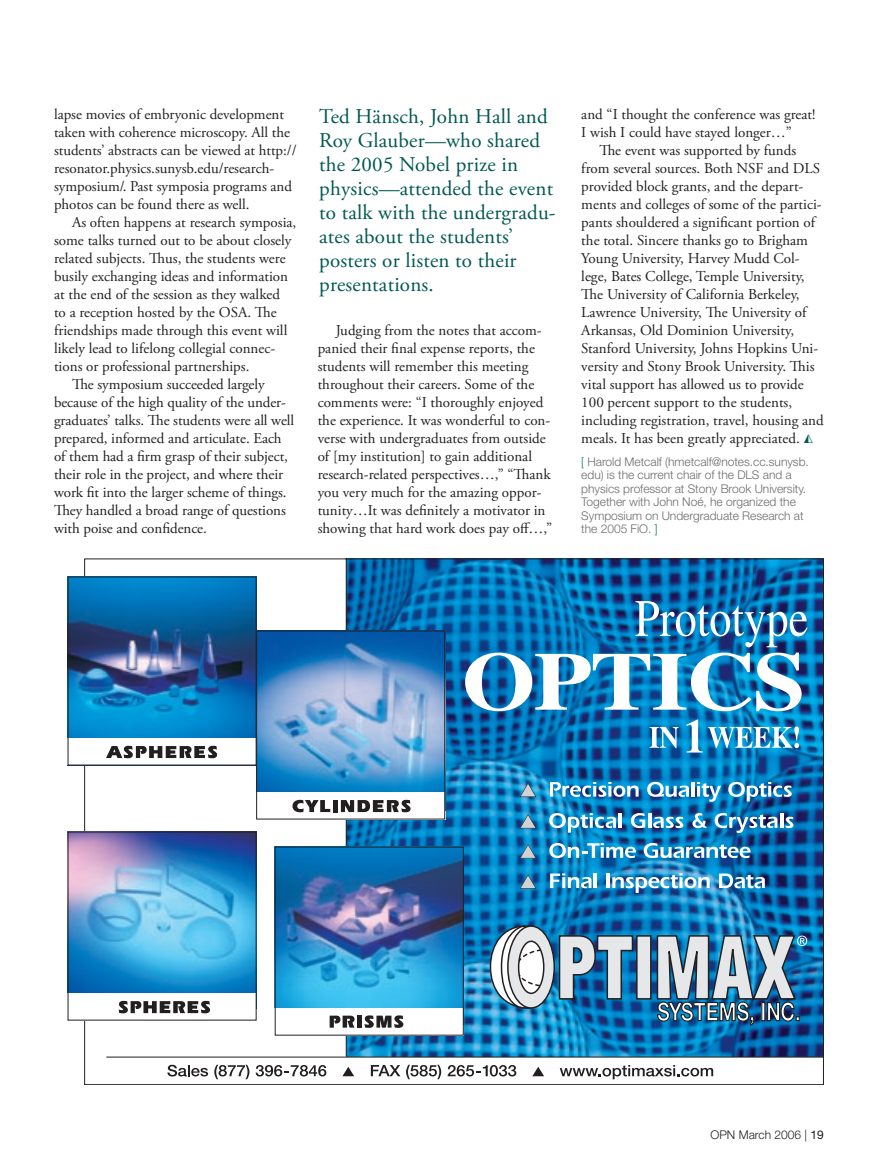
<style>
.page{position:relative;width:878px;height:1175px;background:#fff}
.page>*{position:absolute;margin:0;border:0;box-sizing:border-box;transform-origin:0 0}
.t1{font:21px/24px "Adobe Garamond Pro";letter-spacing:.01em;color:#005953}
.t2{font:15px/18px "Adobe Garamond Pro";color:#231f20}
.t3{font:300 12px/13.5px "Helvetica Neue";letter-spacing:-.005em;color:#6c6d70}
.t4{font:300 12px "Helvetica Neue";color:#231f20}
.s1{color:#167d7a}
.s2{font-weight:400}
</style>
<div class="page">
<svg style="left:84px;top:558px;width:740px;height:526px"></svg>
<img style="left:70px;top:578px;width:185px;height:160px">
<div style="left:68px;top:738px;width:188px;height:26px;background:#fff"></div>
<svg style="left:106px;top:745px;width:111px;height:13px"></svg>
<img style="left:258px;top:632px;width:185px;height:160px">
<div style="left:256px;top:792px;width:188px;height:26px;background:#fff"></div>
<svg style="left:292px;top:799px;width:38px;height:13px"></svg>
<hr style="left:333px;top:800px;width:4px;height:12px;background:#231f20">
<svg style="left:341px;top:799px;width:69px;height:13px"></svg>
<div style="left:256px;top:630px;width:189px;height:189px;border:1px solid #231f20"></div>
<img style="left:70px;top:833px;width:185px;height:160px">
<div style="left:68px;top:993px;width:188px;height:26px;background:#fff"></div>
<div style="left:68px;top:831px;width:189px;height:189px;border:1px solid #231f20"></div>
<img style="left:105px;top:846px;width:719px;height:212px">
<svg style="left:167px;top:1064px;width:41px;height:12px"></svg>
<svg style="left:214px;top:1064px;width:35px;height:15px"></svg>
<svg style="left:256px;top:1065px;width:70px;height:11px"></svg>
<svg style="left:342px;top:1066px;width:12px;height:10px"></svg>
<svg style="left:371px;top:1065px;width:29px;height:11px"></svg>
<svg style="left:406px;top:1064px;width:35px;height:15px"></svg>
<svg style="left:447px;top:1065px;width:69px;height:11px"></svg>
<svg style="left:532px;top:1066px;width:12px;height:10px"></svg>
<svg style="left:559px;top:1065px;width:154px;height:14px"></svg>
<svg style="left:465px;top:601px;width:342px;height:110px"></svg>
<svg style="left:649px;top:727px;width:29px;height:21px"></svg>
<svg style="left:686px;top:719px;width:16px;height:33px"></svg>
<svg style="left:708px;top:726px;width:91px;height:22px"></svg>
<svg style="left:520px;top:782px;width:16px;height:15px"></svg>
<svg style="left:520px;top:814px;width:16px;height:14px"></svg>
<svg style="left:520px;top:844px;width:16px;height:14px"></svg>
<svg style="left:520px;top:874px;width:16px;height:14px"></svg>
<svg style="left:549px;top:843px;width:87px;height:15px"></svg>
<svg style="left:643px;top:843px;width:107px;height:15px"></svg>
<svg style="left:550px;top:873px;width:41px;height:15px"></svg>
<hr style="left:594px;top:873px;width:3px;height:15px;background:#fff">
<hr style="left:606px;top:873px;width:3px;height:15px;background:#fff">
<svg style="left:612px;top:873px;width:97px;height:20px"></svg>
<svg style="left:719px;top:873px;width:45px;height:15px"></svg>
<svg style="left:550px;top:782px;width:88px;height:15px"></svg>
<svg style="left:647px;top:782px;width:42px;height:15px"></svg>
<hr style="left:691px;top:782px;width:3px;height:14px;background:#fff">
<svg style="left:697px;top:782px;width:24px;height:19px"></svg>
<svg style="left:728px;top:782px;width:63px;height:19px"></svg>
<div style="left:636px;top:936px;width:14px;height:62px;background:#e6e7e9"></div>
<div style="left:636px;top:935px;width:15px;height:64px;border:2px solid #231f20"></div>
<svg style="left:656px;top:930px;width:151px;height:96px"></svg>
<svg style="left:489px;top:924px;width:145px;height:86px"></svg>
<svg style="left:549px;top:813px;width:67px;height:19px"></svg>
<hr style="left:618px;top:813px;width:3px;height:14px;background:#fff">
<svg style="left:631px;top:813px;width:14px;height:15px"></svg>
<hr style="left:648px;top:813px;width:3px;height:14px;background:#fff">
<svg style="left:653px;top:816px;width:30px;height:12px"></svg>
<svg style="left:692px;top:813px;width:15px;height:15px"></svg>
<svg style="left:714px;top:813px;width:63px;height:20px"></svg>
<hr style="left:780px;top:813px;width:3px;height:14px;background:#fff">
<svg style="left:785px;top:816px;width:8px;height:12px"></svg>
<p class="t2" style="left:54px;top:106px;width:244px">lapse movies of embryonic development taken with coherence microscopy. All the students’ abstracts can be viewed at http:// resonator.physics.sunysb.edu/research&shy;symposium/. Past symposia programs and photos can be found there as well.</p>
<p class="t2" style="left:72px;top:214px;width:226px">As often happens at research symposia,</p>
<p class="t2" style="left:54px;top:232px;width:239px">some talks turned out to be about closely</p>
<p class="t2" style="left:54px;top:250px;width:233px">related subjects. Thus, the students were</p>
<p class="t2" style="left:54px;top:268px;width:235px">busily exchanging ideas and information</p>
<p class="t2" style="left:54px;top:286px;width:228px">at the end of the session as they walked</p>
<p class="t2" style="left:54px;top:304px;width:224px">to a reception hosted by the OSA. The</p>
<p class="t2" style="left:54px;top:322px;width:235px">friendships made through this event will</p>
<p class="t2" style="left:54px;top:340px;width:223px">likely lead to lifelong collegial connec-</p>
<p class="t2" style="left:54px;top:358px;width:197px">tions or professional partnerships.</p>
<p class="t2" style="left:72px;top:376px;width:194px">The symposium succeeded largely</p>
<p class="t2" style="left:54px;top:394px;width:233px">because of the high quality of the under-</p>
<p class="t2" style="left:54px;top:412px;width:242px">graduates’ talks. The students were all well</p>
<p class="t2" style="left:54px;top:430px;width:229px">prepared, informed and articulate. Each</p>
<p class="t2" style="left:54px;top:448px;width:235px">of them had a firm grasp of their subject,</p>
<p class="t2" style="left:54px;top:466px;width:230px">their role in the project, and where their</p>
<p class="t2" style="left:54px;top:484px;width:234px">work fit into the larger scheme of things.</p>
<p class="t2" style="left:54px;top:502px;width:233px">They handled a broad range of questions</p>
<p class="t2" style="left:54px;top:520px;width:154px">with poise and confidence.</p>
<h1 class="t1" style="left:319px;top:105px;width:238px">Ted Hänsch, John Hall and<br>Roy Glauber—who shared the 2005 Nobel prize in physics—attended the event to talk with the undergradu&shy;ates about the students’ posters or listen to their presentations.</h1>
<p class="t2" style="left:317px;top:322px;width:236px;text-indent:18px">Judging from the notes that accom&shy;panied their final expense reports, the students will remember this meeting throughout their careers. Some of the comments were: “I thoroughly enjoyed the experience. It was wonderful to con&shy;verse with undergraduates from outside of [my institution] to gain additional research-related perspectives…,” “Thank you very much for the amazing oppor&shy;tunity…It was definitely a motivator in showing that hard work does pay off…,”</p>
<p class="t2" style="left:581px;top:106px;width:236px">and “I thought the conference was great!<br>I wish I could have stayed longer…”</p>
<p class="t2" style="left:581px;top:142px;width:244px;text-indent:18px">The event was supported by funds from several sources. Both NSF and DLS provided block grants, and the depart&shy;ments and colleges of some of the partici&shy;pants shouldered a significant portion of the total. Sincere thanks go to Brigham Young University, Harvey Mudd Col&shy;lege, Bates College, Temple University, The University of California Berkeley, Lawrence University, The University of Arkansas, Old Dominion University, Stanford University, Johns Hopkins Uni&shy;versity and Stony Brook University. This vital support has allowed us to provide 100 percent support to the students, including registration, travel, housing and meals. It has been greatly appreciated.</p>
<p class="t3" style="left:581px;top:454px;width:229px"><span class="s1">[</span> Harold Metcalf (hmetcalf@notes.cc.sunysb. edu) is the current chair of the DLS and a physics professor at Stony Brook University.<br>Together with John Noé, he organized the Symposium on Undergraduate Research at the 2005 FiO. <span class="s1">]</span></p>
<p class="t4" style="left:710px;top:1127px;width:115px">OPN March 2006 | <span class="s2">19</span></p>
</div>
